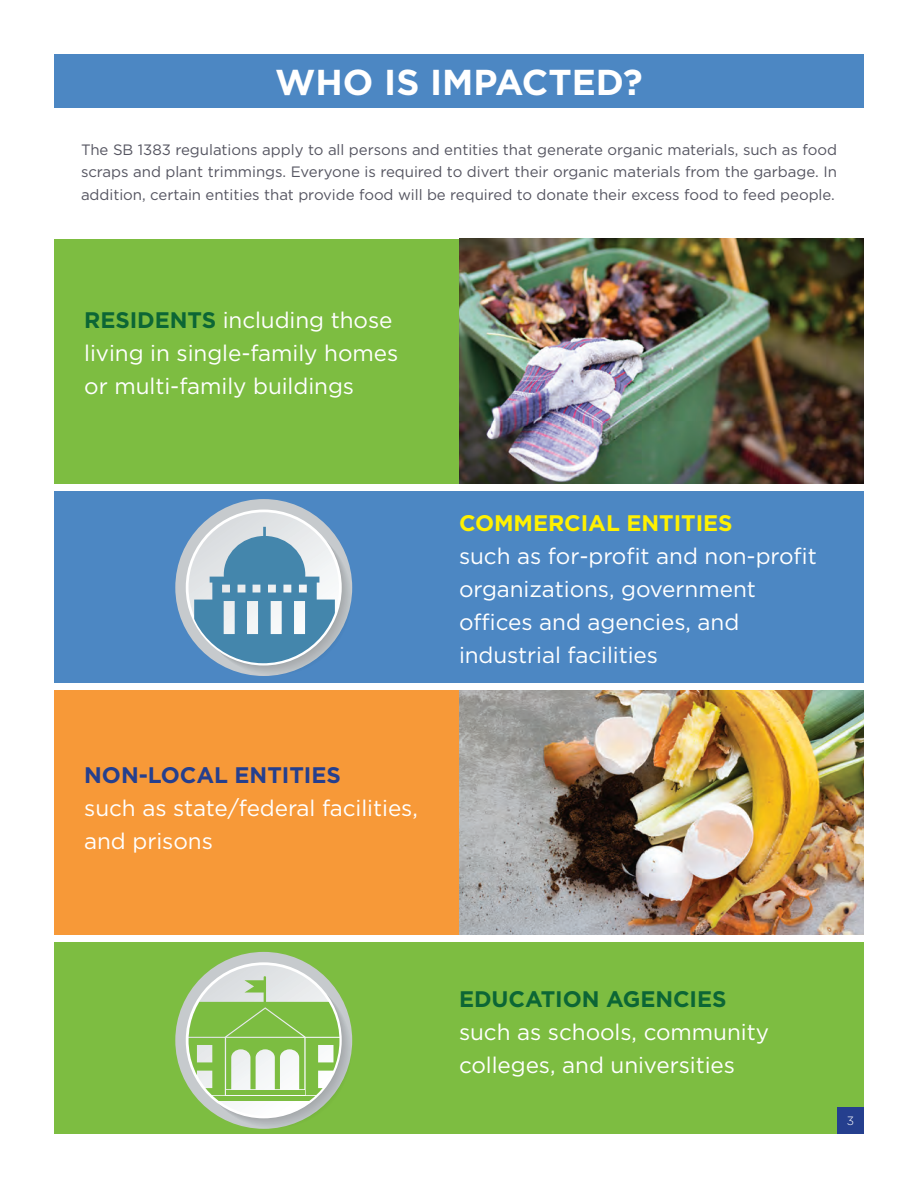
<style>
.page{position:relative;width:918px;height:1188px;background:#fff}
.page>*{position:absolute;margin:0;border:0;box-sizing:border-box;transform-origin:0 0}
.t1{font:700 36px "Gotham";color:#fff}
.t2{font:22.5px/33px "Gotham";letter-spacing:-.005em;color:#fff}
.t3{font:700 22.5px "Gotham";letter-spacing:-.005em;color:#fff101}
.t4{font:700 22.5px "Gotham";letter-spacing:-.005em;color:#253f8e}
.t5{font:700 22.5px "Gotham";letter-spacing:-.005em;color:#0c6635}
.t6{font:15px/22.5px "Gotham";letter-spacing:-.005em;color:#555561;text-align:justify}
.t7{font:300 12px "Gotham";color:#fff}
.s1{font-weight:700;color:#0c6635}
</style>
<div class="page">
<div style="left:54px;top:491px;width:810px;height:192px;background:#4c87c3"></div>
<img style="left:459px;top:690px;width:405px;height:245px">
<div style="left:54px;top:54px;width:810px;height:54px;background:#4c87c3"></div>
<div style="left:54px;top:690px;width:405px;height:245px;background:#f79938"></div>
<div style="left:54px;top:239px;width:405px;height:244px;background:#7dbd41"></div>
<img style="left:459px;top:239px;width:405px;height:244px">
<svg style="left:175px;top:499px;width:177px;height:177px;background:#c3c7cb"></svg>
<svg style="left:187px;top:511px;width:153px;height:153px"></svg>
<svg style="left:189px;top:527px;width:151px;height:137px;background:#8bb0c7"></svg>
<div style="left:54px;top:942px;width:810px;height:192px;background:#7dbd41"></div>
<svg style="left:175px;top:952px;width:177px;height:177px;background:#c3c8c8"></svg>
<svg style="left:187px;top:964px;width:153px;height:153px;background:#f1f3f3"></svg>
<svg style="left:195px;top:1096px;width:138px;height:5px"></svg>
<svg style="left:188px;top:976px;width:152px;height:119px"></svg>
<div style="left:837px;top:1107px;width:27px;height:27px;background:#253f8e"></div>
<h1 class="t1" style="left:275px;top:60px;width:369px">WHO IS IMPACTED?</h1>
<p class="t6" style="left:81px;top:138px;width:758px">The SB 1383 regulations apply to all persons and entities that generate organic materials, such as food scraps and plant trimmings. Everyone is required to divert their organic materials from the garbage. In addition, certain entities that provide food will be required to donate their excess food to feed people.</p>
<h2 class="t2" style="left:84px;top:303px;width:316px"><span class="s1">RESIDENTS</span> including those living in single-family homes or multi-family buildings</h2>
<h2 class="t4" style="left:84px;top:761px;width:258px">NON-LOCAL ENTITIES</h2>
<h2 class="t2" style="left:84px;top:791px;width:335px">such as state/federal facilities, and prisons</h2>
<h2 class="t3" style="left:459px;top:509px;width:275px">COMMERCIAL ENTITIES</h2>
<h2 class="t2" style="left:459px;top:539px;width:359px">such as for-profit and non-profit organizations, government offices and agencies, and industrial facilities</h2>
<h2 class="t5" style="left:459px;top:986px;width:269px">EDUCATION AGENCIES</h2>
<h2 class="t2" style="left:459px;top:1016px;width:312px">such as schools, community colleges, and universities</h2>
<p class="t7" style="left:847px;top:1113px;width:9px">3</p>
</div>
